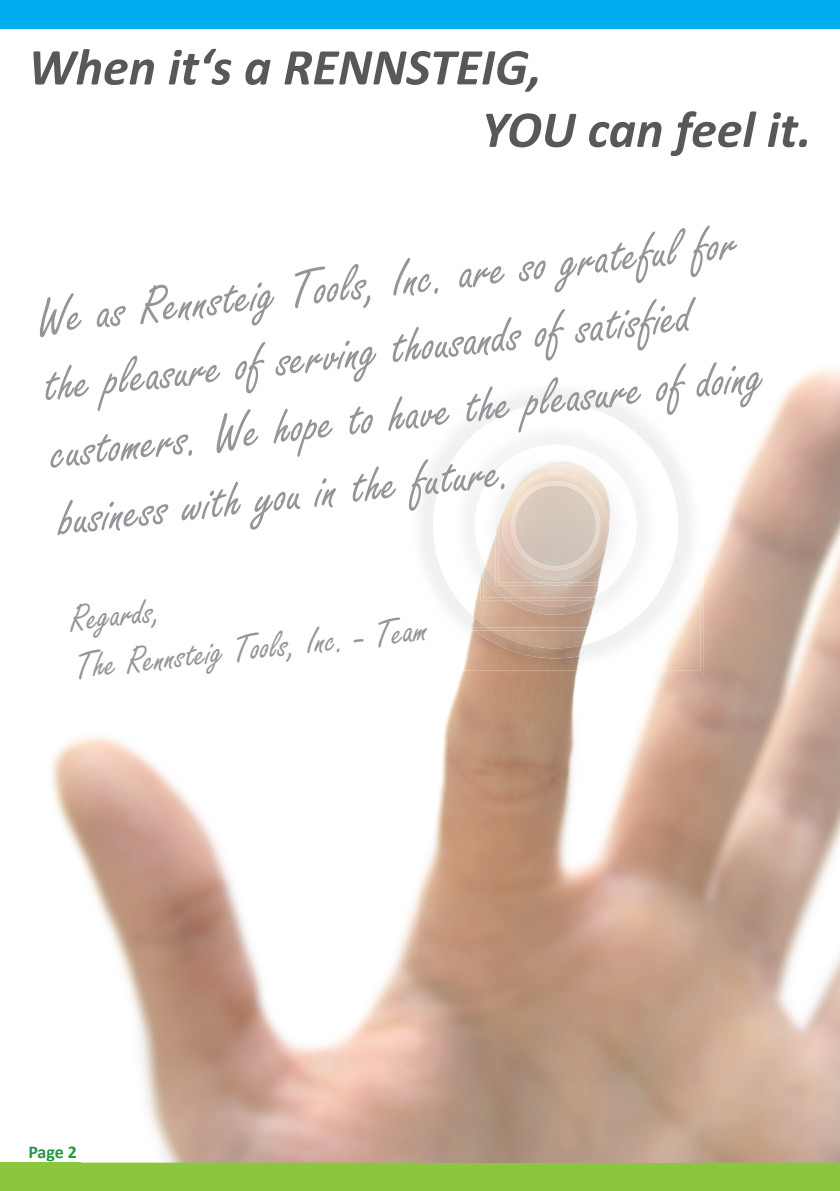
<style>
.page{position:relative;width:840px;height:1191px;background:#fff}
.page>*{position:absolute;margin:0;border:0;box-sizing:border-box;transform-origin:0 0}
.t1{font:56px/67.4px "Freestyle Script";color:#939598}
.t2{font:italic 700 52px/62.4px "Calibri";color:#57585a}
.t3{font:40px/47.4px "Freestyle Script";color:#939598}
.t4{font:700 18px "Calibri";color:#259642}
</style>
<div class="page">
<div style="left:0;top:0;width:839px;height:28px;background:#00aeef"></div>
<div style="left:0;top:1162px;width:839px;height:29px;background:#8bc63e"></div>
<svg style="left:839px;top:0;width:1px;height:28px"></svg>
<svg style="left:839px;top:1162px;width:1px;height:29px"></svg>
<img style="left:51px;top:736px;width:298px;height:426px">
<img style="left:349px;top:890px;width:70px;height:272px">
<img style="left:700px;top:384px;width:139px;height:778px">
<img style="left:419px;top:674px;width:281px;height:488px">
<img style="left:461px;top:384px;width:242px;height:290px">
<img style="left:421px;top:384px;width:279px;height:286px">
<img style="left:422px;top:393px;width:266px;height:265px">
<p class="t2" style="left:481px;top:34px;width:331px;text-indent:-453px">When it‘s a RENNSTEIG,<br>YOU can feel it.</p>
<p class="t1" style="left:33px;top:286px;width:718px;rotate:-6deg">We as Rennsteig Tools, Inc. are so grateful for the pleasure of serving thousands of satisfied customers. We hope to have the pleasure of doing business with you in the future.</p>
<p class="t3" style="left:68px;top:597px;width:356px;rotate:-6deg">Regards,<br>The Rennsteig Tools, Inc. - Team</p>
<p class="t4" style="left:28px;top:1139px;width:50px">Page 2</p>
</div>
